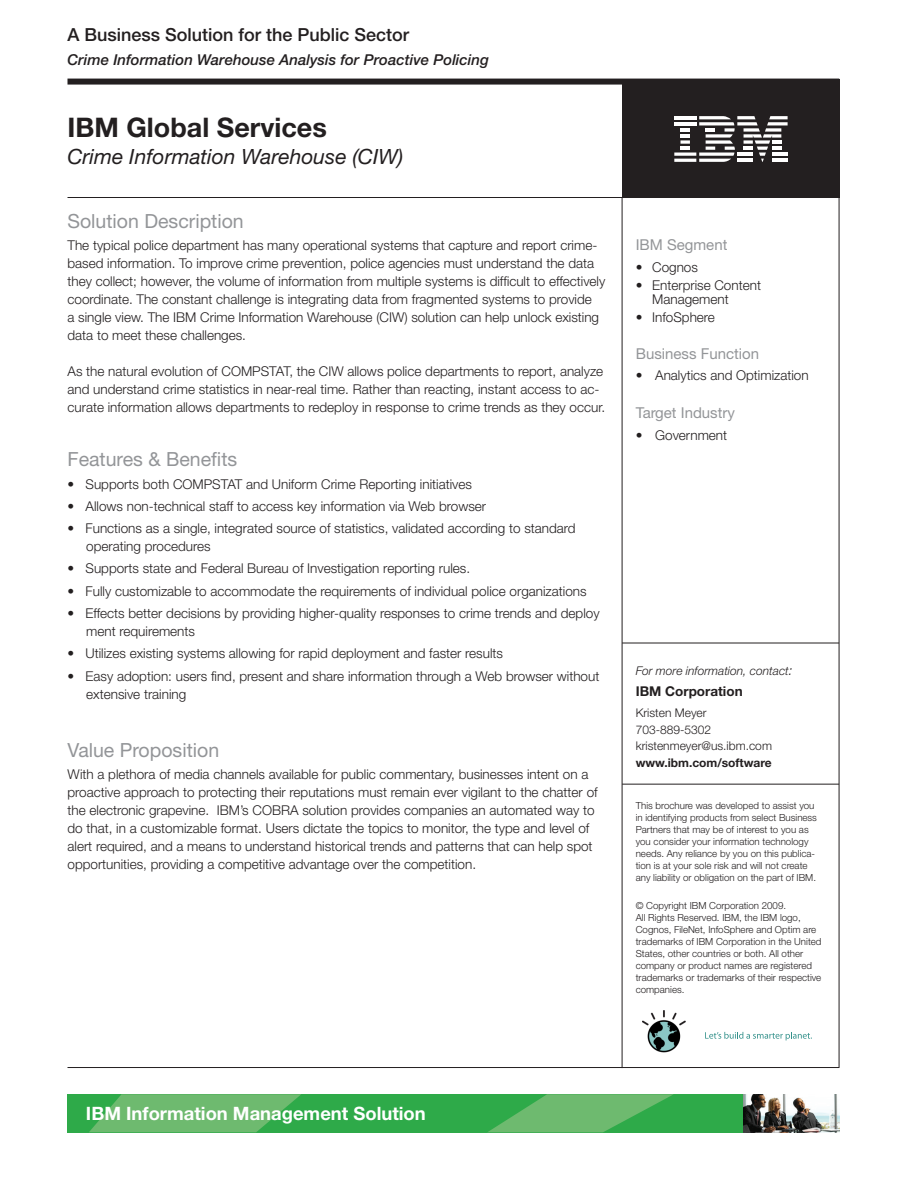
<style>
.page{position:relative;width:918px;height:1188px;background:#fff}
.page>*{position:absolute;margin:0;border:0;box-sizing:border-box;transform-origin:0 0}
.t1{font:700 27px "Helvetica Neue";color:#231f20}
.t2{font:italic 21px "Helvetica Neue";color:#231f20}
.Paragraph_Style_1{font:19.5px "Helvetica Neue LT Std";color:#939598}
.t3{font:700 18.45px "Helvetica Neue LT Std";color:#fff}
.t4{font:500 18px "Helvetica Neue LT Std";color:#231f20}
.t5{font:italic 500 15px "Helvetica Neue";color:#231f20}
.Paragraph_Style_1-2{font:15px "Helvetica Neue LT Std";color:#939598}
.Paragraph_Style_1-3{font:300 13.5px/18px "Helvetica Neue";color:#231f20}
.Paragraph_Style_1-4{font:700 13.5px "Helvetica Neue";color:#231f20}
.t6{font:300 12px "Helvetica Neue";color:#231f20}
.t7{font:italic 300 12px "Helvetica Neue";color:#231f20}
.t8{font:700 12px "Helvetica Neue";color:#231f20}
.Paragraph_Style_1-5{font:300 9.75px/12px "Helvetica Neue";color:#231f20}
.s1{font-size:13.5px}
</style>
<div class="page">
<div style="left:622px;top:79px;width:217px;height:119px;background:#231f20"></div>
<svg style="left:674px;top:116px;width:114px;height:46px"></svg>
<hr style="left:737px;top:159px;width:16px;height:3px;background:#fff">
<hr style="left:674px;top:159px;width:22px;height:3px;background:#fff">
<hr style="left:622px;top:784px;width:217px;height:1px;background:#231f20">
<hr style="left:622px;top:643px;width:217px;height:1px;background:#231f20">
<img style="left:642px;top:1011px;width:44px;height:42px">
<svg style="left:705px;top:1032px;width:107px;height:8px"></svg>
<div style="left:68px;top:1094px;width:676px;height:38px;background:#2eaa49"></div>
<svg style="left:89px;top:1094px;width:212px;height:38px"></svg>
<svg style="left:488px;top:1094px;width:185px;height:38px"></svg>
<img style="left:743px;top:1094px;width:96px;height:38px">
<div style="left:68px;top:79px;width:771px;height:6px;background:#231f20"></div>
<hr style="left:68px;top:197px;width:771px;height:1px;background:#231f20">
<hr style="left:68px;top:1067px;width:771px;height:1px;background:#231f20">
<hr style="left:622px;top:198px;width:1px;height:870px;background:#231f20">
<hr style="left:839px;top:198px;width:1px;height:870px;background:#231f20">
<p class="t4" style="left:68px;top:24px;width:343px">A Business Solution for the Public Sector</p>
<p class="t5" style="left:68px;top:51px;width:423px">Crime Information Warehouse Analysis for Proactive Policing</p>
<p class="t1" style="left:68px;top:110px;width:261px">IBM Global Services</p>
<p class="t2" style="left:68px;top:144px;width:337px">Crime Information Warehouse (CIW)</p>
<p class="Paragraph_Style_1" style="left:68px;top:209px;width:178px">Solution Description</p>
<p class="Paragraph_Style_1-3" style="left:68px;top:236px;width:539px">The typical police department has many operational systems that capture and report crime&shy;based information. To improve crime prevention, police agencies must understand the data they collect; however, the volume of information from multiple systems is difficult to effectively coordinate. The constant challenge is integrating data from fragmented systems to provide<br>a single view. The IBM Crime Information Warehouse (CIW) solution can help unlock existing data to meet these challenges.</p>
<p class="Paragraph_Style_1-3" style="left:68px;top:362px;width:539px">As the natural evolution of COMPSTAT, the CIW allows police departments to report, analyze and understand crime statistics in near-real time. Rather than reacting, instant access to ac&shy;curate information allows departments to redeploy in response to crime trends as they occur.</p>
<p class="Paragraph_Style_1" style="left:68px;top:448px;width:171px">Features &amp; Benefits</p>
<p class="Paragraph_Style_1-3" style="left:68px;top:474px;width:406px">• Supports both COMPSTAT and Uniform Crime Reporting initiatives</p>
<p class="Paragraph_Style_1-3" style="left:68px;top:497px;width:420px">• Allows non-technical staff to access key information via Web browser</p>
<p class="Paragraph_Style_1-3" style="left:86px;top:519px;width:491px;text-indent:-19px">• Functions as a single, integrated source of statistics, validated according to standard operating procedures</p>
<p class="Paragraph_Style_1-3" style="left:68px;top:559px;width:404px">• Supports state and Federal Bureau of Investigation reporting rules.</p>
<p class="Paragraph_Style_1-3" style="left:68px;top:582px;width:521px">• Fully customizable to accommodate the requirements of individual police organizations</p>
<p class="Paragraph_Style_1-3" style="left:86px;top:604px;width:515px;text-indent:-19px">• Effects better decisions by providing higher-quality responses to crime trends and deploy ment requirements</p>
<p class="Paragraph_Style_1-3" style="left:68px;top:644px;width:437px">• Utilizes existing systems allowing for rapid deployment and faster results</p>
<p class="Paragraph_Style_1-3" style="left:86px;top:667px;width:515px;text-indent:-19px">• Easy adoption: users find, present and share information through a Web browser without extensive training</p>
<p class="Paragraph_Style_1" style="left:68px;top:738px;width:153px">Value Proposition</p>
<p class="Paragraph_Style_1-3" style="left:68px;top:765px;width:532px">With a plethora of media channels available for public commentary, businesses intent on a proactive approach to protecting their reputations must remain ever vigilant to the chatter of the electronic grapevine. IBM’s COBRA solution provides companies an automated way to do that, in a customizable format. Users dictate the topics to monitor, the type and level of alert required, and a means to understand historical trends and patterns that can help spot opportunities, providing a competitive advantage over the competition.</p>
<p class="Paragraph_Style_1-2" style="left:636px;top:236px;width:93px">IBM Segment</p>
<p class="Paragraph_Style_1-3" style="left:636px;top:258px;width:64px">• Cognos</p>
<p class="Paragraph_Style_1-3" style="left:636px;top:276px;width:127px">• Enterprise Content</p>
<p class="Paragraph_Style_1-3" style="left:652px;top:290px;width:78px">Management</p>
<p class="Paragraph_Style_1-3" style="left:636px;top:308px;width:81px">• InfoSphere</p>
<p class="Paragraph_Style_1-2" style="left:636px;top:345px;width:125px">Business Function</p>
<p class="Paragraph_Style_1-3" style="left:636px;top:366px;width:175px">• Analytics and Optimization</p>
<p class="Paragraph_Style_1-2" style="left:636px;top:403px;width:101px">Target Industry</p>
<p class="Paragraph_Style_1-3" style="left:636px;top:426px;width:93px">• Government</p>
<p class="t7" style="left:636px;top:664px;width:158px">For more information, contact<span class="s1">:</span></p>
<p class="Paragraph_Style_1-4" style="left:636px;top:683px;width:108px">IBM Corporation</p>
<p class="t6" style="left:636px;top:706px;width:72px">Kristen Meyer</p>
<p class="t6" style="left:636px;top:722px;width:77px">703-889-5302</p>
<p class="t6" style="left:636px;top:739px;width:138px">kristenmeyer@us.ibm.com</p>
<p class="t8" style="left:636px;top:755px;width:138px">www.ibm.com/software</p>
<p class="Paragraph_Style_1-5" style="left:636px;top:799px;width:183px">This brochure was developed to assist you in identifying products from select Business Partners that may be of interest to you as you consider your information technology</p>
<p class="Paragraph_Style_1-5" style="left:636px;top:847px;width:182px">needs. Any reliance by you on this publica&shy;tion is at your sole risk and will not create any liability or obligation on the part of IBM.</p>
<p class="Paragraph_Style_1-5" style="left:636px;top:899px;width:187px">© Copyright IBM Corporation 2009.<br>All Rights Reserved. IBM, the IBM logo, Cognos, FileNet, InfoSphere and Optim are trademarks of IBM Corporation in the United States, other countries or both. All other company or product names are registered trademarks or trademarks of their respective companies.</p>
<p class="t3" style="left:86px;top:1102px;width:341px">IBM Information Management Solution</p>
</div>
